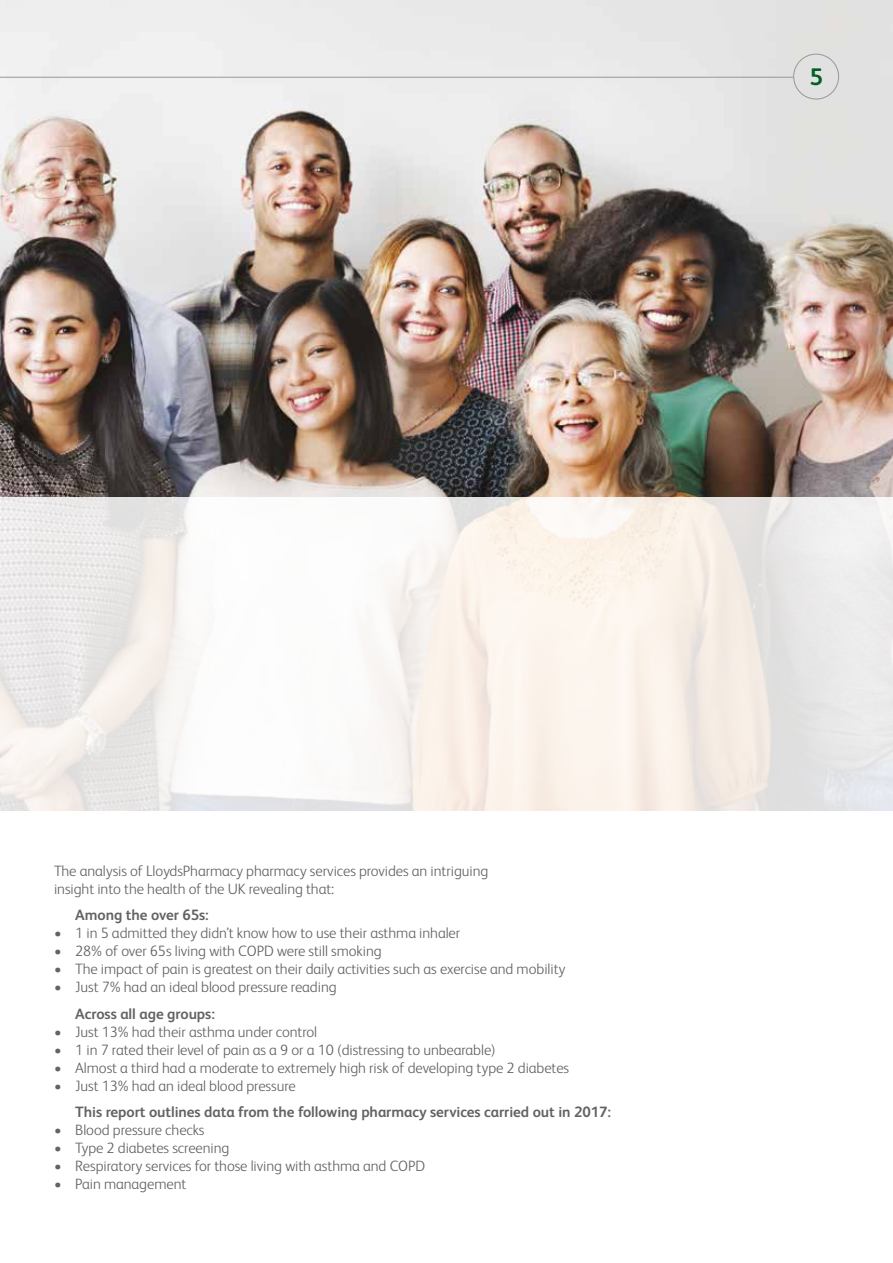
<style>
.page{position:relative;width:893px;height:1263px;background:#fff}
.page>*{position:absolute;margin:0;border:0;box-sizing:border-box;transform-origin:0 0}
.t1{font:700 24px "Lloyds Sans";color:#005f27}
.t2{font:300 15px/18px "Lloyds Sans";letter-spacing:-.005em;color:#646363}
.t3{font:700 15px "Lloyds Sans";letter-spacing:-.005em;color:#646363}
</style>
<div class="page">
<img style="left:0;top:0;width:893px;height:497px">
<hr style="left:0;top:77px;width:793px;height:1px;background:#989797">
<div style="left:793px;top:54px;width:46px;height:45px;border:1px solid #989797;border-radius:50%"></div>
<svg style="left:0;top:497px;width:893px;height:314px"></svg>
<h1 class="t1" style="left:810px;top:60px;width:15px">5</h1>
<p class="t2" style="left:54px;top:861px;width:436px">The analysis of LloydsPharmacy pharmacy services provides an intriguing insight into the health of the UK revealing that:</p>
<p class="t3" style="left:75px;top:905px;width:135px">Among the over 65s:</p>
<p class="t2" style="left:54px;top:923px;width:408px">• 1 in 5 admitted they didn’t know how to use their asthma inhaler</p>
<p class="t2" style="left:54px;top:941px;width:329px">• 28% of over 65s living with COPD were still smoking</p>
<p class="t2" style="left:54px;top:959px;width:513px">• The impact of pain is greatest on their daily activities such as exercise and mobility</p>
<p class="t2" style="left:54px;top:977px;width:284px">• Just 7% had an ideal blood pressure reading</p>
<p class="t3" style="left:75px;top:1003px;width:141px">Across all age groups:</p>
<p class="t2" style="left:54px;top:1022px;width:265px">• Just 13% had their asthma under control</p>
<p class="t2" style="left:54px;top:1040px;width:444px">• 1 in 7 rated their level of pain as a 9 or a 10 (distressing to unbearable)</p>
<p class="t2" style="left:54px;top:1058px;width:517px">• Almost a third had a moderate to extremely high risk of developing type 2 diabetes</p>
<p class="t2" style="left:54px;top:1076px;width:243px">• Just 13% had an ideal blood pressure</p>
<p class="t3" style="left:75px;top:1102px;width:537px">This report outlines data from the following pharmacy services carried out in 2017:</p>
<p class="t2" style="left:54px;top:1120px;width:152px">• Blood pressure checks</p>
<p class="t2" style="left:54px;top:1138px;width:177px">• Type 2 diabetes screening</p>
<p class="t2" style="left:54px;top:1156px;width:373px">• Respiratory services for those living with asthma and COPD</p>
<p class="t2" style="left:54px;top:1174px;width:134px">• Pain management</p>
</div>
